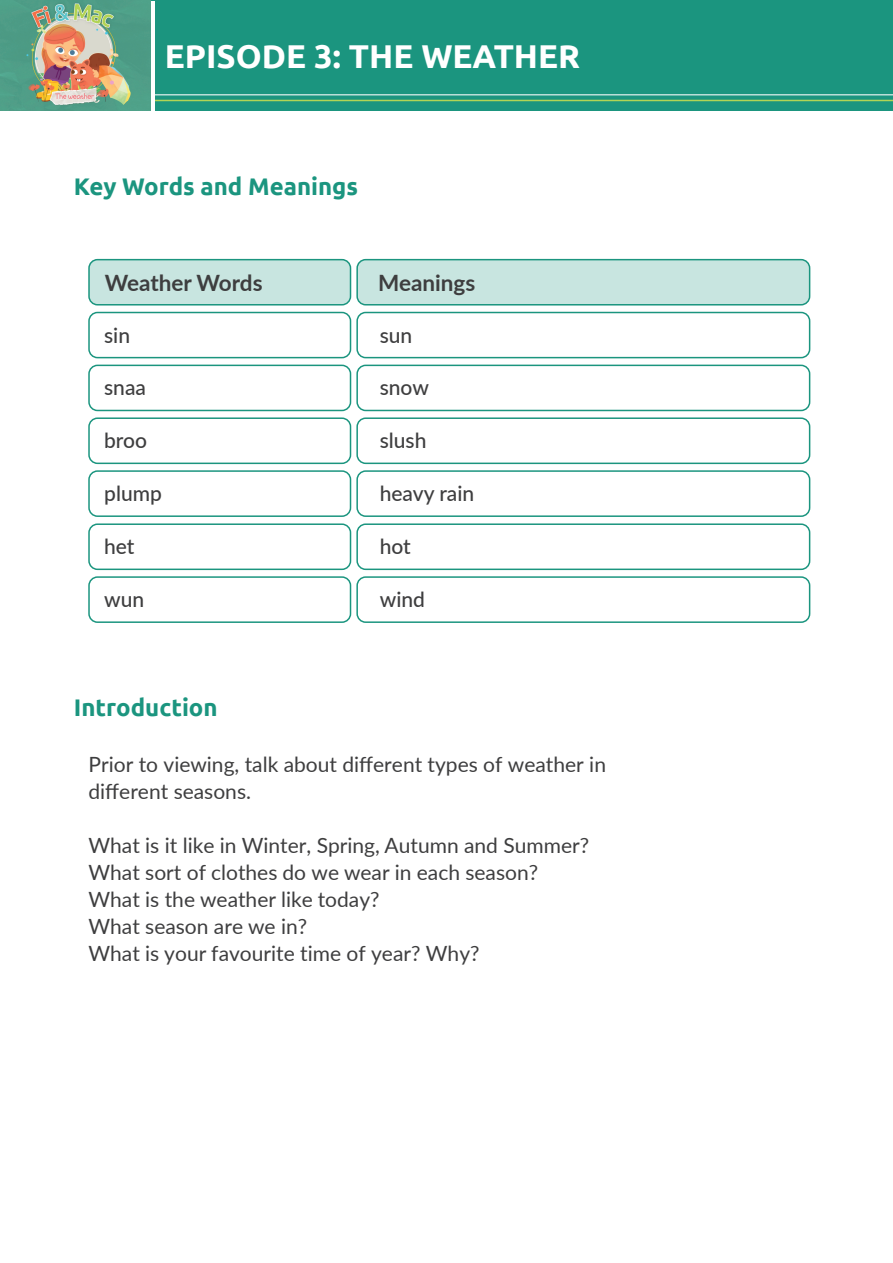
<style>
.page{position:relative;width:893px;height:1263px;background:#fff}
.page>*{position:absolute;margin:0;border:0;box-sizing:border-box;transform-origin:0 0}
.t1{font:700 33px "Ubuntu";color:#fff}
.t2{font:700 24px "Ubuntu";color:#1b957f}
.t3{font:700 22.5px "Lato";color:#3e3e3f}
.t4{font:21px/27px "Lato";color:#3e3e3f}
.t5{font:500 21px "Lato";color:#3e3e3f}
.s1{font-style:inherit}
</style>
<div class="page">
<div style="left:357px;top:260px;width:453px;height:45px;background:#c8e5e0;border-radius:9px"></div>
<div style="left:89px;top:260px;width:261px;height:45px;background:#c8e5e0;border-radius:9px"></div>
<div style="left:0;top:0;width:893px;height:110px;background:#1b957f"></div>
<hr style="left:0;top:100px;width:893px;height:1px;background:#b2d455">
<hr style="left:0;top:94px;width:893px;height:1px;background:#fff">
<hr style="left:151px;top:1px;width:4px;height:114px;background:#fff">
<img style="left:0;top:0;width:151px;height:110px">
<div style="left:88px;top:259px;width:263px;height:46px;border:2px solid #1b957f;border-radius:9px"></div>
<div style="left:356px;top:259px;width:454px;height:46px;border:2px solid #1b957f;border-radius:9px"></div>
<div style="left:88px;top:312px;width:263px;height:46px;border:2px solid #1b957f;border-radius:9px"></div>
<div style="left:356px;top:312px;width:454px;height:46px;border:2px solid #1b957f;border-radius:9px"></div>
<div style="left:88px;top:365px;width:263px;height:46px;border:2px solid #1b957f;border-radius:9px"></div>
<div style="left:356px;top:365px;width:454px;height:46px;border:2px solid #1b957f;border-radius:9px"></div>
<div style="left:88px;top:417px;width:263px;height:47px;border:2px solid #1b957f;border-radius:9px"></div>
<div style="left:356px;top:417px;width:454px;height:47px;border:2px solid #1b957f;border-radius:9px"></div>
<div style="left:88px;top:470px;width:263px;height:47px;border:2px solid #1b957f;border-radius:9px"></div>
<div style="left:356px;top:470px;width:454px;height:47px;border:2px solid #1b957f;border-radius:9px"></div>
<div style="left:88px;top:523px;width:263px;height:47px;border:2px solid #1b957f;border-radius:9px"></div>
<div style="left:356px;top:523px;width:454px;height:47px;border:2px solid #1b957f;border-radius:9px"></div>
<div style="left:88px;top:576px;width:263px;height:47px;border:2px solid #1b957f;border-radius:9px"></div>
<div style="left:356px;top:576px;width:454px;height:47px;border:2px solid #1b957f;border-radius:9px"></div>
<h1 class="t1" style="left:165px;top:36px;width:417px">EPISODE 3: THE WEATHER</h1>
<p class="t2" style="left:74px;top:172px;width:286px">Key Words and Meanings</p>
<p class="t3" style="left:105px;top:266px;width:159px">Weather Words</p>
<p class="t5" style="left:104px;top:320px;width:27px">sin</p>
<p class="t5" style="left:380px;top:320px;width:34px">sun</p>
<p class="t3" style="left:378px;top:266px;width:99px">Meanings</p>
<p class="t5" style="left:104px;top:373px;width:43px">snaa</p>
<p class="t5" style="left:380px;top:373px;width:51px">snow</p>
<p class="t5" style="left:104px;top:426px;width:44px">broo</p>
<p class="t5" style="left:380px;top:426px;width:48px">slush</p>
<p class="t5" style="left:104px;top:478px;width:59px">plump</p>
<p class="t5" style="left:380px;top:478px;width:96px">heavy rain</p>
<p class="t5" style="left:104px;top:531px;width:32px">het</p>
<p class="t5" style="left:380px;top:531px;width:33px">hot</p>
<p class="t5" style="left:104px;top:584px;width:42px">wun</p>
<p class="t5" style="left:380px;top:584px;width:47px">wind</p>
<p class="t2" style="left:74px;top:692px;width:145px">Introduction</p>
<p class="t4" style="left:88px;top:750px;width:519px">Prior to viewing, talk about different types of weather in different seasons.</p>
<p class="t4" style="left:88px;top:831px;width:502px">What is it like in Winter, <span class="s1">S</span>pring, Autumn and Summer?<br>What sort of clothes do we wear in each season?<br>What is the weather like today?<br>What season are we in?<br>What is your favourite time of year? Why?</p>
</div>
